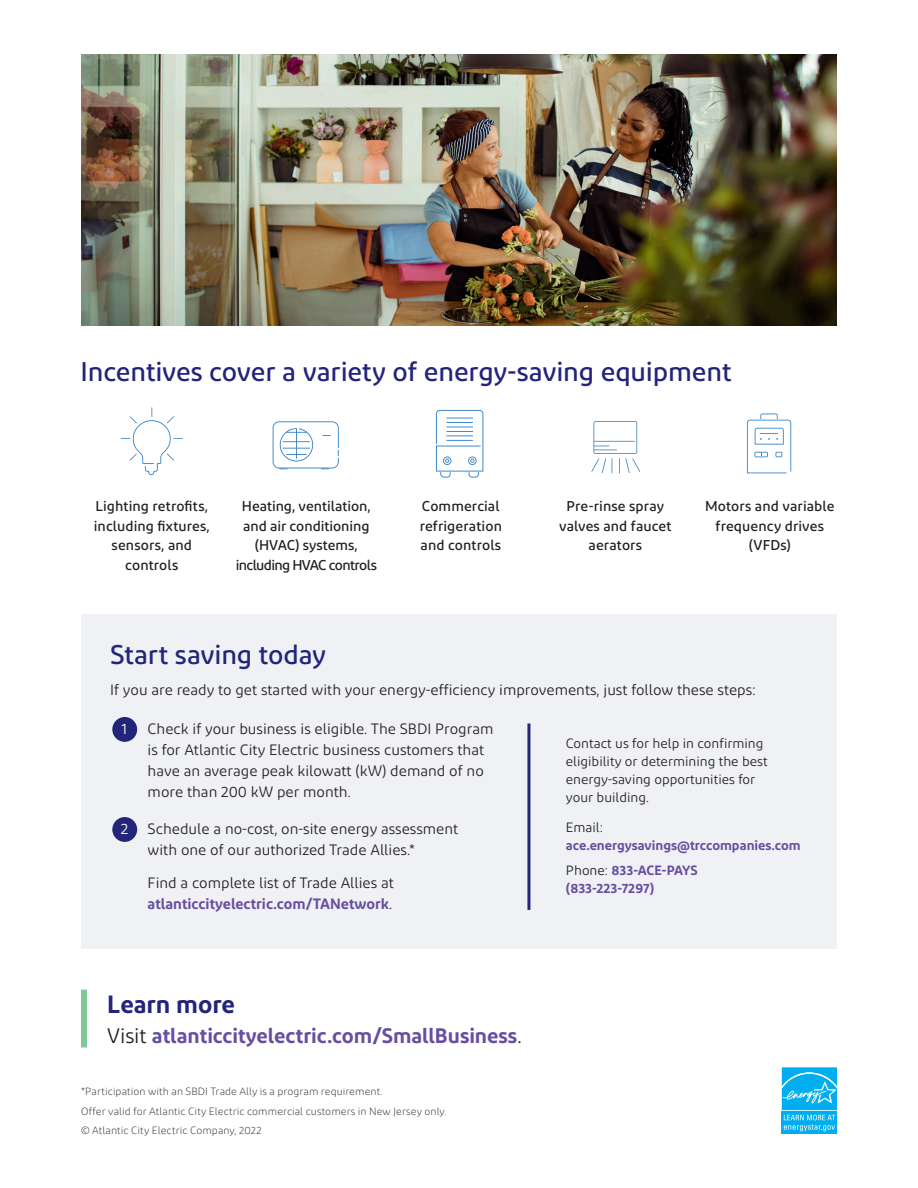
<style>
.page{position:relative;width:918px;height:1188px;background:#fff}
.page>*{position:absolute;margin:0;border:0;box-sizing:border-box;transform-origin:0 0}
.t1{font:500 27px "Diodrum";letter-spacing:-.01em;color:#23257a}
.t2{font:600 24.9px "Diodrum";letter-spacing:-.005em;color:#23257a}
.t3{font:600 21px "Diodrum";letter-spacing:-.005em;color:#684ea0}
.t4{font:15px/21px "Diodrum";color:#231f20}
.t5{font:600 15px/21px "Diodrum";color:#684ea0}
.t6{font:15px "Diodrum";color:#fff}
.t7{font:500 14.25px/19.5px "Diodrum";letter-spacing:.005em;color:#231f20;text-align:center}
.t8{font:13.5px/18px "Diodrum";color:#231f20}
.t9{font:600 13.5px/24.8px "Diodrum";color:#684ea0}
.t10{font:300 10.5px/19.4px "Diodrum";letter-spacing:.005em;color:#231f20}
.s1{font-weight:400;color:#231f20}
</style>
<div class="page">
<svg style="left:781px;top:1067px;width:1px;height:67px"></svg>
<div style="left:782px;top:1111px;width:55px;height:23px;background:#00aeef"></div>
<svg style="left:782px;top:1067px;width:55px;height:64px"></svg>
<svg style="left:121px;top:407px;width:62px;height:68px"></svg>
<svg style="left:273px;top:421px;width:66px;height:48px"></svg>
<svg style="left:747px;top:414px;width:44px;height:59px"></svg>
<svg style="left:436px;top:410px;width:47px;height:68px"></svg>
<svg style="left:591px;top:421px;width:49px;height:52px"></svg>
<img style="left:81px;top:54px;width:756px;height:271px">
<div style="left:81px;top:615px;width:756px;height:334px;background:#eff1f4"></div>
<div style="left:112px;top:817px;width:25px;height:25px;background:#23257a;border-radius:50%"></div>
<div style="left:112px;top:717px;width:25px;height:25px;background:#23257a;border-radius:50%"></div>
<div style="left:81px;top:990px;width:6px;height:57px;background:#7ec997"></div>
<hr style="left:527px;top:723px;width:3px;height:187px;background:#23257a">
<h1 class="t1" style="left:81px;top:354px;width:652px">Incentives cover a variety of energy-saving equipment</h1>
<p class="t7" style="left:94px;top:496px;width:118px">Lighting retrofits, including fixtures, sensors, and controls</p>
<p class="t7" style="left:236px;top:496px;width:143px">Heating, ventilation, and air conditioning (HVAC) systems, including HVAC controls</p>
<p class="t7" style="left:420px;top:496px;width:84px;text-align:left">Commercial refrigeration and controls</p>
<p class="t7" style="left:559px;top:496px;width:114px">Pre-rinse spray valves and faucet aerators</p>
<p class="t7" style="left:705px;top:496px;width:131px">Motors and variable frequency drives (VFDs)</p>
<h1 class="t1" style="left:110px;top:638px;width:217px">Start saving today</h1>
<p class="t4" style="left:110px;top:679px;width:647px">If you are ready to get started with your energy-efficiency improvements, just follow these steps:</p>
<p class="t4" style="left:148px;top:718px;width:347px">Check if your business is eligible. The SBDI Program is for Atlantic City Electric business customers that have an average peak kilowatt (kW) demand of no more than 200 kW per month.</p>
<p class="t4" style="left:148px;top:818px;width:312px">Schedule a no-cost, on-site energy assessment with one of our authorized Trade Allies.*</p>
<p class="t5" style="left:148px;top:872px;width:248px"><span class="s1">Find a complete list of Trade Allies at </span>atlanticcityelectric.com/TANetwork<span class="s1">.</span></p>
<p class="t6" style="left:122px;top:720px;width:7px">1</p>
<p class="t8" style="left:566px;top:734px;width:203px">Contact us for help in confirming eligibility or determining the best energy-saving opportunities for your building.</p>
<p class="t8" style="left:566px;top:818px;width:39px">Email:</p>
<p class="t9" style="left:566px;top:832px;width:236px">ace.energysavings@trccompanies.com<br><span class="s1">Phone:</span> 833-ACE-PAYS</p>
<p class="t9" style="left:566px;top:875px;width:90px">(833-223-7297)</p>
<p class="t6" style="left:121px;top:820px;width:9px">2</p>
<h2 class="t2" style="left:107px;top:988px;width:129px">Learn more</h2>
<h3 class="t3" style="left:107px;top:1022px;width:416px"><span class="s1">Visit</span> atlanticcityelectric.com/SmallBusiness<span class="s1">.</span></h3>
<p class="t10" style="left:81px;top:1082px;width:367px">*Participation with an SBDI Trade Ally is a program requirement.<br>Offer valid for Atlantic City Electric commercial customers in New Jersey only. © Atlantic City Electric Company, 2022</p>
</div>
